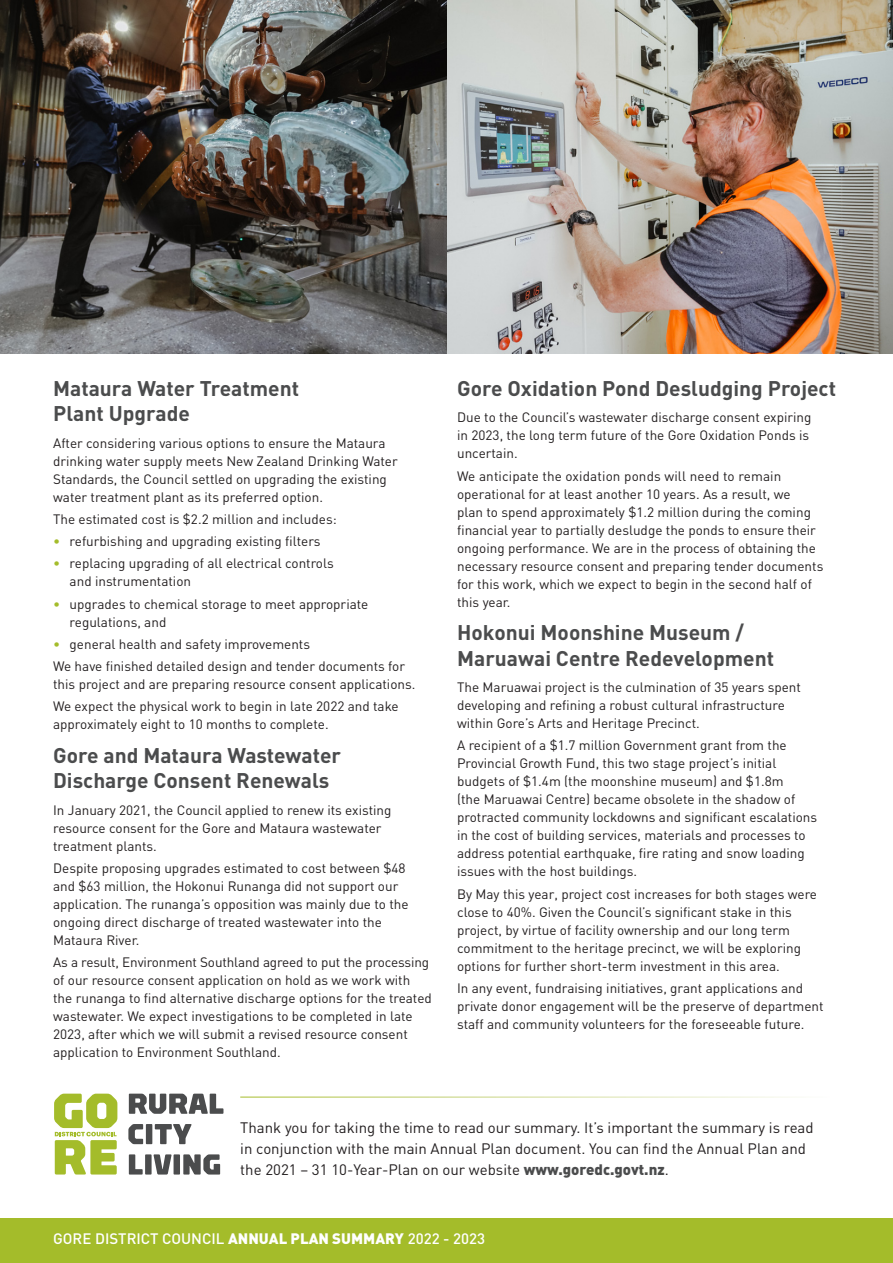
<style>
.page{position:relative;width:893px;height:1263px;background:#fff}
.page>*{position:absolute;margin:0;border:0;box-sizing:border-box;transform-origin:0 0}
.t1{font:700 21px/25.2px "DIN";color:#4b4c4d}
.t2{font:15px/21px "DIN";color:#231f20}
.t3{font:500 15px "DIN";color:#fff}
.t4{font:13.5px/18px "DIN";color:#231f20}
.s1{color:#a4bc2a}
.s2{font-weight:900;color:#4b4c4d}
.s3{font-weight:900}
</style>
<div class="page">
<img style="left:0;top:0;width:893px;height:354px">
<svg style="left:54px;top:1094px;width:63px;height:80px"></svg>
<svg style="left:129px;top:1154px;width:91px;height:20px"></svg>
<svg style="left:128px;top:1124px;width:64px;height:20px"></svg>
<svg style="left:129px;top:1094px;width:94px;height:20px"></svg>
<div style="left:0;top:1218px;width:893px;height:45px;background:#a4bc2a"></div>
<p class="t1" style="left:53px;top:375px;width:248px">Mataura Water Treatment<br>Plant Upgrade</p>
<p class="t4" style="left:53px;top:433px;width:346px">After considering various options to ensure the Mataura drinking water supply meets New Zealand Drinking Water Standards, the Council settled on upgrading the existing water treatment plant as its preferred option.</p>
<p class="t4" style="left:53px;top:510px;width:285px">The estimated cost is $2.2 million and includes:</p>
<p class="t4" style="left:53px;top:532px;width:269px"><span class="s1">•</span> refurbishing and upgrading existing filters</p>
<p class="t4" style="left:70px;top:554px;width:266px;text-indent:-16px"><span class="s1">•</span> replacing upgrading of all electrical controls and instrumentation</p>
<p class="t4" style="left:70px;top:594px;width:300px;text-indent:-16px"><span class="s1">•</span> upgrades to chemical storage to meet appropriate regulations, and</p>
<p class="t4" style="left:53px;top:635px;width:258px"><span class="s1">•</span> general health and safety improvements</p>
<p class="t4" style="left:53px;top:657px;width:364px">We have finished detailed design and tender documents for this project and are preparing resource consent applications.</p>
<p class="t4" style="left:53px;top:697px;width:347px">We expect the physical work to begin in late 2022 and take approximately eight to 10 months to complete.</p>
<p class="t1" style="left:53px;top:742px;width:289px">Gore and Mataura Wastewater<br>Discharge Consent Renewals</p>
<p class="t4" style="left:53px;top:801px;width:340px">In January 2021, the Council applied to renew its existing resource consent for the Gore and Mataura wastewater treatment plants.</p>
<p class="t4" style="left:53px;top:859px;width:357px">Despite proposing upgrades estimated to cost between $48 and $63 million, the Hokonui Runanga did not support our application. The runanga’s opposition was mainly due to the ongoing direct discharge of treated wastewater into the Mataura River.</p>
<p class="t4" style="left:53px;top:953px;width:380px">As a result, Environment Southland agreed to put the processing of our resource consent application on hold as we work with the runanga to find alternative discharge options for the treated wastewater. We expect investigations to be completed in late 2023, after which we will submit a revised resource consent application to Environment Southland.</p>
<p class="t1" style="left:457px;top:375px;width:380px">Gore Oxidation Pond Desludging Project</p>
<p class="t4" style="left:457px;top:408px;width:356px">Due to the Council’s wastewater discharge consent expiring in 2023, the long term future of the Gore Oxidation Ponds is uncertain.</p>
<p class="t4" style="left:457px;top:467px;width:368px">We anticipate the oxidation ponds will need to remain operational for at least another 10 years. As a result, we<br>plan to spend approximately $1.2 million during the coming financial year to partially desludge the ponds to ensure their ongoing performance. We are in the process of obtaining the necessary resource consent and preparing tender documents for this work, which we expect to begin in the second half of this year.</p>
<p class="t1" style="left:457px;top:619px;width:318px">Hokonui Moonshine Museum /<br>Maruawai Centre Redevelopment</p>
<p class="t4" style="left:457px;top:678px;width:345px">The Maruawai project is the culmination of 35 years spent developing and refining a robust cultural infrastructure within Gore’s Arts and Heritage Precinct.</p>
<p class="t4" style="left:457px;top:736px;width:362px">A recipient of a $1.7 million Government grant from the Provincial Growth Fund, this two stage project’s initial budgets of $1.4m (the moonshine museum) and $1.8m<br>(the Maruawai Centre) became obsolete in the shadow of protracted community lockdowns and significant escalations in the cost of building services, materials and processes to address potential earthquake, fire rating and snow loading issues with the host buildings.</p>
<p class="t4" style="left:457px;top:884px;width:361px">By May this year, project cost increases for both stages were close to 40%. Given the Council’s significant stake in this project, by virtue of facility ownership and our long term commitment to the heritage precinct, we will be exploring options for further short-term investment in this area.</p>
<p class="t4" style="left:457px;top:979px;width:368px">In any event, fundraising initiatives, grant applications and private donor engagement will be the preserve of department staff and community volunteers for the foreseeable future.</p>
<p class="t2" style="left:240px;top:1116px;width:575px">Thank you for taking the time to read our summary. It’s important the summary is read in conjunction with the main Annual Plan document. You can find the Annual Plan and the 2021 – 31 10-Year-Plan on our website <span class="s2">www.goredc.govt.nz</span>.</p>
<p class="t3" style="left:53px;top:1229px;width:434px">GORE DISTRICT COUNCIL <span class="s3">ANNUAL PLAN SUMMARY</span> 2022 - 2023</p>
</div>
